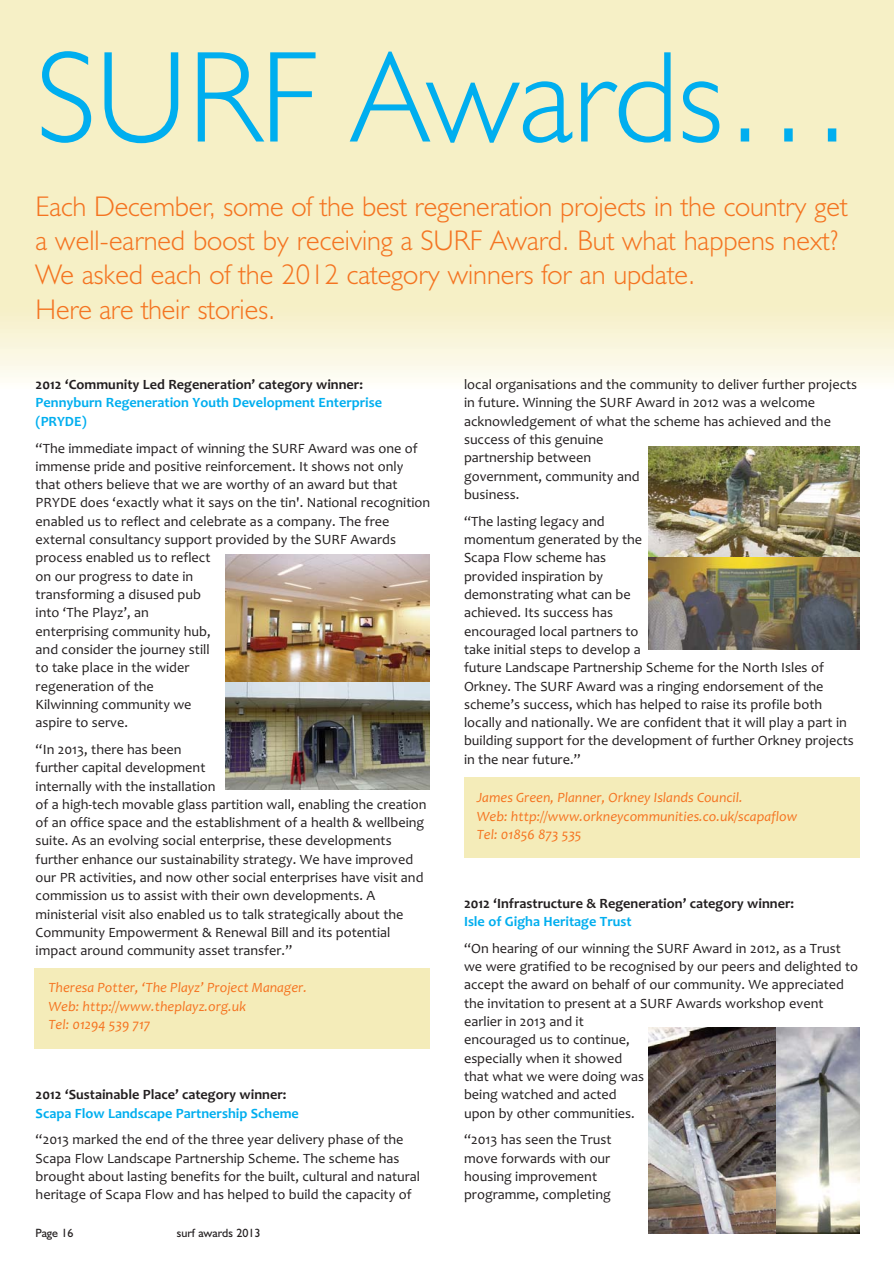
<style>
.page{position:relative;width:894px;height:1264px;background:#fff}
.page>*{position:absolute;margin:0;border:0;box-sizing:border-box;transform-origin:0 0}
.t1{font:300 130.5px "Humanist 521 BT";letter-spacing:-.005em;color:#00aeef}
.t2{font:300 28.5px/34.2px "Humanist 521 BT";color:#f47421}
.t3{font:14.25px/18.3px "Candara";color:#231f20}
.t4{font:italic 14.25px/18.3px "Candara";color:#f47421}
.t5{font:700 14.25px "Candara";color:#231f20}
.t6{font:700 14.25px/18.3px "Candara";color:#00aeef}
.t7{font:12px "Humanist 521 BT";color:#231f20}
</style>
<div class="page">
<div style="left:464px;top:777px;width:395px;height:81px;background:#f4ecb9"></div>
<div style="left:34px;top:968px;width:396px;height:80px;background:#f4ecb9"></div>
<div style="left:0;top:0;width:893px;height:353px;background:#f6f0c6"></div>
<div style="left:0;top:307px;width:893px;height:81px;background:linear-gradient(to bottom,#f6efc5,#fefef9)"></div>
<img style="left:225px;top:682px;width:205px;height:107px">
<img style="left:648px;top:446px;width:211px;height:112px">
<img style="left:648px;top:558px;width:211px;height:91px">
<img style="left:648px;top:1027px;width:127px;height:206px">
<img style="left:775px;top:1027px;width:84px;height:206px">
<img style="left:225px;top:554px;width:205px;height:128px">
<h1 class="t1" style="left:36px;top:47px;width:819px">SURF Awards…</h1>
<h2 class="t2" style="left:36px;top:192px;width:813px">Each December, some of the best regeneration projects in the country get a well-earned boost by receiving a SURF Award. But what happens next?<br>We asked each of the 2012 category winners for an update.<br>Here are their stories.</h2>
<p class="t5" style="left:36px;top:379px;width:329px">2012 ‘Community Led Regeneration’ category winner:</p>
<p class="t6" style="left:36px;top:395px;width:348px">Pennyburn Regeneration Youth Development Enterprise (PRYDE)</p>
<p class="t3" style="left:36px;top:440px;width:396px">“The immediate impact of winning the SURF Award was one of immense pride and positive reinforcement. It shows not only that others believe that we are worthy of an award but that PRYDE does ‘exactly what it says on the tin'. National recognition enabled us to reflect and celebrate as a company. The free external consultancy support provided by the SURF Awards process enabled us to reflect<br>on our progress to date in<br>transforming a disused pub<br>into ‘The Playz’, an<br>enterprising community hub,<br>and consider the journey still<br>to take place in the wider<br>regeneration of the<br>Kilwinning community we<br>aspire to serve.</p>
<p class="t3" style="left:36px;top:741px;width:392px">“In 2013, there has been<br>further capital development<br>internally with the installation<br>of a high-tech movable glass partition wall, enabling the creation of an office space and the establishment of a health &amp; wellbeing suite. As an evolving social enterprise, these developments further enhance our sustainability strategy. We have improved our PR activities, and now other social enterprises have visit and commission us to assist with their own developments. A ministerial visit also enabled us to talk strategically about the Community Empowerment &amp; Renewal Bill and its potential impact around community asset transfer.”</p>
<p class="t4" style="left:48px;top:980px;width:260px">Theresa Potter, ‘The Playz’ Project Manager.<br>Web: http://www.theplayz.org.uk<br>Tel: 01294 539 717</p>
<p class="t5" style="left:36px;top:1089px;width:252px">2012 ‘Sustainable Place’ category winner:</p>
<p class="t6" style="left:36px;top:1105px;width:265px">Scapa Flow Landscape Partnership Scheme</p>
<p class="t3" style="left:36px;top:1132px;width:386px">“2013 marked the end of the three year delivery phase of the Scapa Flow Landscape Partnership Scheme. The scheme has brought about lasting benefits for the built, cultural and natural heritage of Scapa Flow and has helped to build the capacity of</p>
<p class="t7" style="left:36px;top:1228px;width:39px">Page 16</p>
<p class="t7" style="left:177px;top:1228px;width:85px">surf awards 2013</p>
<p class="t3" style="left:464px;top:377px;width:394px">local organisations and the community to deliver further projects in future. Winning the SURF Award in 2012 was a welcome acknowledgement of what the scheme has achieved and the success of this genuine<br>partnership between<br>government, community and<br>business.</p>
<p class="t3" style="left:464px;top:513px;width:391px">“The lasting legacy and<br>momentum generated by the<br>Scapa Flow scheme has<br>provided inspiration by<br>demonstrating what can be<br>achieved. Its success has<br>encouraged local partners to<br>take initial steps to develop a<br>future Landscape Partnership Scheme for the North Isles of Orkney. The SURF Award was a ringing endorsement of the scheme’s success, which has helped to raise its profile both locally and nationally. We are confident that it will play a part in building support for the development of further Orkney projects in the near future.”</p>
<p class="t4" style="left:476px;top:790px;width:322px">James Green, Planner, Orkney Islands Council.<br>Web: http://www.orkneycommunities.co.uk/scapaflow<br>Tel: 01856 873 535</p>
<p class="t5" style="left:464px;top:897px;width:331px">2012 ‘Infrastructure &amp; Regeneration’ category winner:</p>
<p class="t6" style="left:464px;top:913px;width:169px">Isle of Gigha Heritage Trust</p>
<p class="t3" style="left:464px;top:940px;width:395px">“On hearing of our winning the SURF Award in 2012, as a Trust we were gratified to be recognised by our peers and delighted to accept the award on behalf of our community. We appreciated the invitation to present at a SURF Awards workshop event earlier in 2013 and it<br>encouraged us to continue,<br>especially when it showed<br>that what we were doing was<br>being watched and acted<br>upon by other communities.</p>
<p class="t3" style="left:464px;top:1132px;width:149px">“2013 has seen the Trust move forwards with our housing improvement programme, completing</p>
</div>
